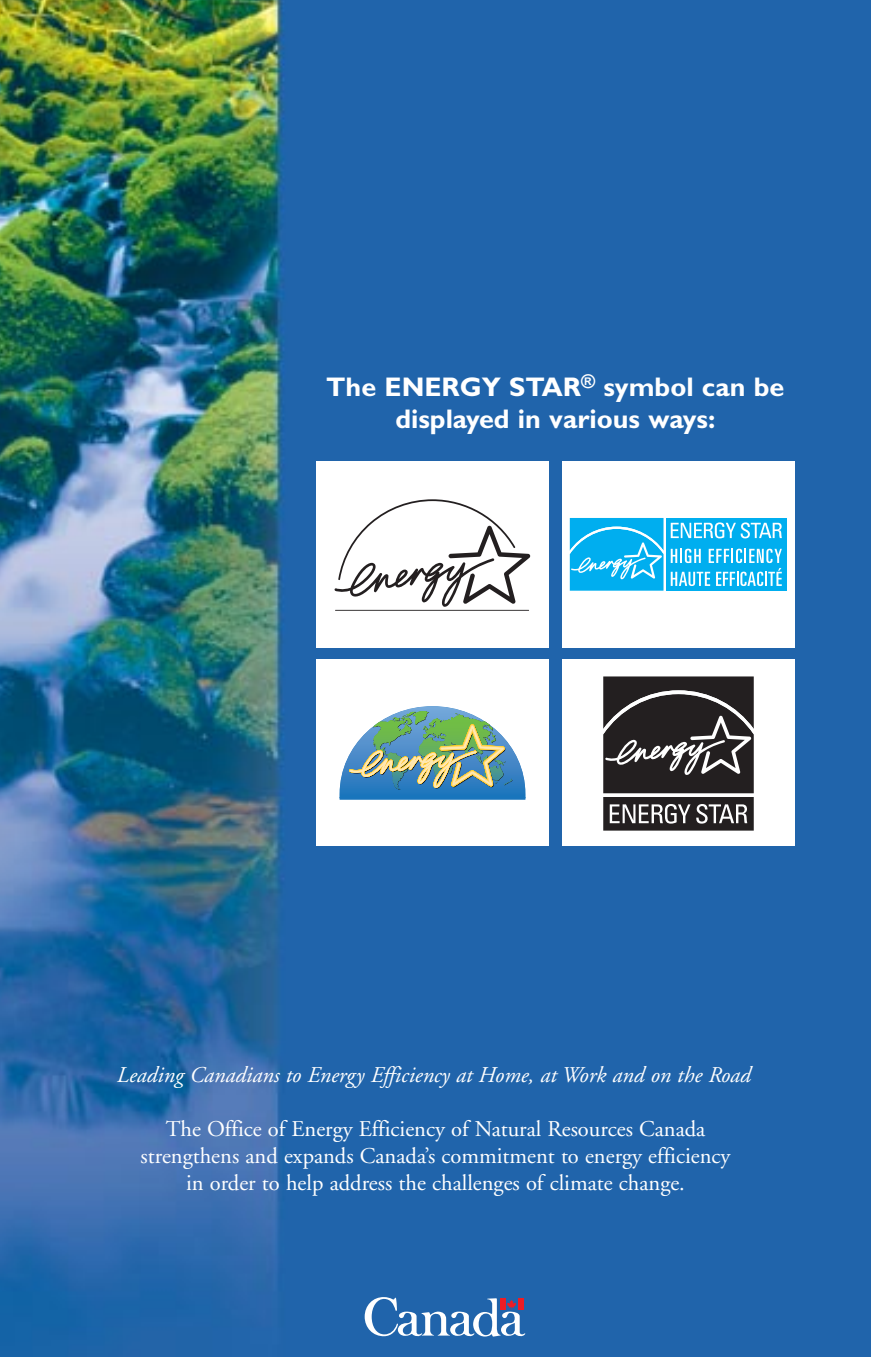
<style>
.page{position:relative;width:871px;height:1357px;background:#fff}
.page>*{position:absolute;margin:0;border:0;box-sizing:border-box;transform-origin:0 0}
.t1{font:700 27px/31.5px "Gill Sans";color:#fff;text-align:center}
.t2{font:22.5px/27px "Adobe Garamond";color:#fff;text-align:center}
.t3{font:italic 22.5px "Adobe Garamond";color:#fff}
</style>
<div class="page">
<img style="left:0;top:0;width:870px;height:1357px">
<svg style="left:365px;top:1297px;width:160px;height:41px"></svg>
<div style="left:500px;top:1298px;width:5px;height:12px;background:#ed1c24"></div>
<div style="left:517px;top:1298px;width:6px;height:12px;background:#ed1c24"></div>
<div style="left:316px;top:461px;width:233px;height:187px;background:#fff"></div>
<svg style="left:335px;top:499px;width:195px;height:112px"></svg>
<div style="left:562px;top:461px;width:232px;height:187px;background:#fff"></div>
<svg style="left:569px;top:518px;width:218px;height:73px"></svg>
<svg style="left:570px;top:518px;width:93px;height:73px;background:#22b8f1"></svg>
<div style="left:666px;top:518px;width:120px;height:73px;background:#00aeef"></div>
<svg style="left:671px;top:522px;width:111px;height:16px"></svg>
<svg style="left:671px;top:549px;width:111px;height:37px"></svg>
<div style="left:316px;top:659px;width:233px;height:187px;background:#fff"></div>
<svg style="left:340px;top:706px;width:185px;height:93px"></svg>
<div style="left:562px;top:659px;width:232px;height:187px;background:#fff"></div>
<svg style="left:603px;top:676px;width:151px;height:155px;background:#484546"></svg>
<p class="t1" style="left:326px;top:374px;width:460px">The ENERGY STAR<sup>®</sup> symbol can be displayed in various ways:</p>
<p class="t3" style="left:117px;top:1065px;width:635px">Leading Canadians to Energy Efficiency at Home, at Work and on the Road</p>
<p class="t2" style="left:141px;top:1117px;width:591px">The Office of Energy Efficiency of Natural Resources Canada strengthens and expands Canada’s commitment to energy efficiency in order to help address the challenges of climate change.</p>
</div>
